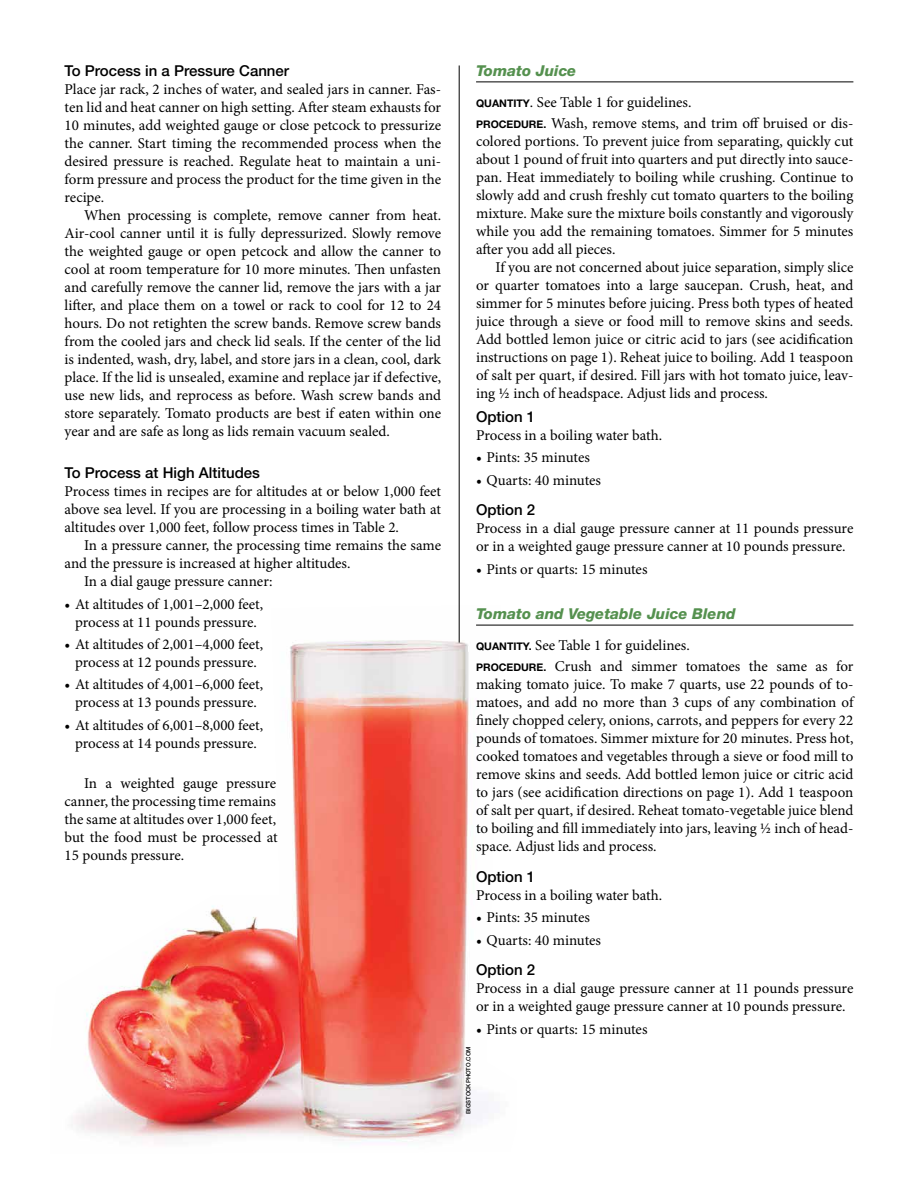
<style>
.page{position:relative;width:918px;height:1188px;background:#fff}
.page>*{position:absolute;margin:0;border:0;box-sizing:border-box;transform-origin:0 0}
.t1{font:15px/18px "Minion Pro";letter-spacing:-.005em;color:#000;text-align:justify}
.t2{font:500 15px "Helvetica Neue LT Std";color:#000}
.t3{font:italic 800 15px "Helvetica Neue LT Std";color:#55914f}
.t4{font:500 6px "Helvetica Neue LT Std";color:#000}
.s1{font-family:"Helvetica Neue LT Std";font-weight:700;font-size:10.5px}
</style>
<div class="page">
<img style="left:74px;top:605px;width:443px;height:537px">
<hr style="left:459px;top:65px;width:1px;height:578px;background:#000">
<hr style="left:476px;top:82px;width:377px;height:1px;background:#000">
<hr style="left:476px;top:625px;width:377px;height:1px;background:#000">
<p class="t2" style="left:65px;top:61px;width:226px">To Process in a Pressure Canner</p>
<p class="t1" style="left:65px;top:80px;width:378px">Place jar rack, 2 inches of water, and sealed jars in canner. Fas&shy;ten lid and heat canner on high setting. After steam exhausts for 10 minutes, add weighted gauge or close petcock to pressurize the canner. Start timing the recommended process when the desired pressure is reached. Regulate heat to maintain a uni&shy;form pressure and process the product for the time given in the recipe.</p>
<p class="t1" style="left:65px;top:206px;width:378px;text-indent:20px">When processing is complete, remove canner from heat.<br>Air-cool canner until it is fully depressurized. Slowly remove the weighted gauge or open petcock and allow the canner to cool at room temperature for 10 more minutes. Then unfasten and carefully remove the canner lid, remove the jars with a jar lifter, and place them on a towel or rack to cool for 12 to 24 hours. Do not retighten the screw bands. Remove screw bands from the cooled jars and check lid seals. If the center of the lid is indented, wash, dry, label, and store jars in a clean, cool, dark place. If the lid is unsealed, examine and replace jar if defective, use new lids, and reprocess as before. Wash screw bands and store separately. Tomato products are best if eaten within one year and are safe as long as lids remain vacuum sealed.</p>
<p class="t2" style="left:65px;top:464px;width:197px">To Process at High Altitudes</p>
<p class="t1" style="left:65px;top:483px;width:378px">Process times in recipes are for altitudes at or below 1,000 feet above sea level. If you are processing in a boiling water bath at altitudes over 1,000 feet, follow process times in Table 2.</p>
<p class="t1" style="left:84px;top:537px;width:358px">In a pressure canner, the processing time remains the same</p>
<p class="t1" style="left:65px;top:555px;width:287px">and the pressure is increased at higher altitudes.</p>
<p class="t1" style="left:84px;top:573px;width:190px">In a dial gauge pressure canner:</p>
<p class="t1" style="left:65px;top:595px;width:200px;text-align:center">• At altitudes of 1,001–2,000 feet, process at 11 pounds pressure.</p>
<p class="t1" style="left:65px;top:635px;width:200px;text-align:center">• At altitudes of 2,001–4,000 feet, process at 12 pounds pressure.</p>
<p class="t1" style="left:65px;top:676px;width:200px;text-align:center">• At altitudes of 4,001–6,000 feet, process at 13 pounds pressure.</p>
<p class="t1" style="left:65px;top:716px;width:200px;text-align:center">• At altitudes of 6,001–8,000 feet, process at 14 pounds pressure.</p>
<p class="t1" style="left:65px;top:774px;width:215px;text-indent:20px">In a weighted gauge pressure canner, the processing time remains the same at altitudes over 1,000 feet, but the food must be processed at 15 pounds pressure.</p>
<p class="t3" style="left:476px;top:61px;width:102px">Tomato Juice</p>
<p class="t1" style="left:476px;top:92px;width:379px;line-height:21px"><span class="s1">QUANTITY</span>. See Table 1 for guidelines.<br><span class="s1">PROCEDURE.</span> Wash, remove stems, and trim off bruised or dis-</p>
<p class="t1" style="left:476px;top:132px;width:379px">colored portions. To prevent juice from separating, quickly cut about 1 pound of fruit into quarters and put directly into sauce&shy;pan. Heat immediately to boiling while crushing. Continue to slowly add and crush freshly cut tomato quarters to the boiling mixture. Make sure the mixture boils constantly and vigorously while you add the remaining tomatoes. Simmer for 5 minutes after you add all pieces.</p>
<p class="t1" style="left:476px;top:258px;width:379px;text-indent:20px">If you are not concerned about juice separation, simply slice or quarter tomatoes into a large saucepan. Crush, heat, and simmer for 5 minutes before juicing. Press both types of heated juice through a sieve or food mill to remove skins and seeds.<br>Add bottled lemon juice or citric acid to jars (see acidification instructions on page 1). Reheat juice to boiling. Add 1 teaspoon of salt per quart, if desired. Fill jars with hot tomato juice, leav&shy;ing ½ inch of headspace. Adjust lids and process.</p>
<p class="t2" style="left:476px;top:408px;width:61px">Option 1</p>
<p class="t1" style="left:476px;top:426px;width:188px">Process in a boiling water bath.</p>
<p class="t1" style="left:476px;top:449px;width:115px">• Pints: 35 minutes</p>
<p class="t1" style="left:476px;top:471px;width:127px">• Quarts: 40 minutes</p>
<p class="t2" style="left:476px;top:501px;width:61px">Option 2</p>
<p class="t1" style="left:476px;top:520px;width:379px">Process in a dial gauge pressure canner at 11 pounds pressure or in a weighted gauge pressure canner at 10 pounds pressure.</p>
<p class="t1" style="left:476px;top:560px;width:173px">• Pints or quarts: 15 minutes</p>
<p class="t3" style="left:476px;top:604px;width:261px">Tomato and Vegetable Juice Blend</p>
<p class="t1" style="left:476px;top:635px;width:379px;line-height:21px"><span class="s1">QUANTITY.</span> See Table 1 for guidelines.<br><span class="s1">PROCEDURE.</span> Crush and simmer tomatoes the same as for</p>
<p class="t1" style="left:476px;top:676px;width:379px">making tomato juice. To make 7 quarts, use 22 pounds of to&shy;matoes, and add no more than 3 cups of any combination of finely chopped celery, onions, carrots, and peppers for every 22 pounds of tomatoes. Simmer mixture for 20 minutes. Press hot, cooked tomatoes and vegetables through a sieve or food mill to remove skins and seeds. Add bottled lemon juice or citric acid to jars (see acidification directions on page 1). Add 1 teaspoon of salt per quart, if desired. Reheat tomato-vegetable juice blend to boiling and fill immediately into jars, leaving ½ inch of head&shy;space. Adjust lids and process.</p>
<p class="t2" style="left:476px;top:868px;width:61px">Option 1</p>
<p class="t1" style="left:476px;top:886px;width:188px">Process in a boiling water bath.</p>
<p class="t1" style="left:476px;top:909px;width:115px">• Pints: 35 minutes</p>
<p class="t1" style="left:476px;top:931px;width:127px">• Quarts: 40 minutes</p>
<p class="t2" style="left:476px;top:961px;width:61px">Option 2</p>
<p class="t1" style="left:476px;top:980px;width:379px">Process in a dial gauge pressure canner at 11 pounds pressure or in a weighted gauge pressure canner at 10 pounds pressure.</p>
<p class="t1" style="left:476px;top:1020px;width:173px">• Pints or quarts: 15 minutes</p>
<p class="t4" style="left:465px;top:1114px;width:69px;rotate:-90deg">BIGSTOCKPHOTO.COM</p>
</div>
